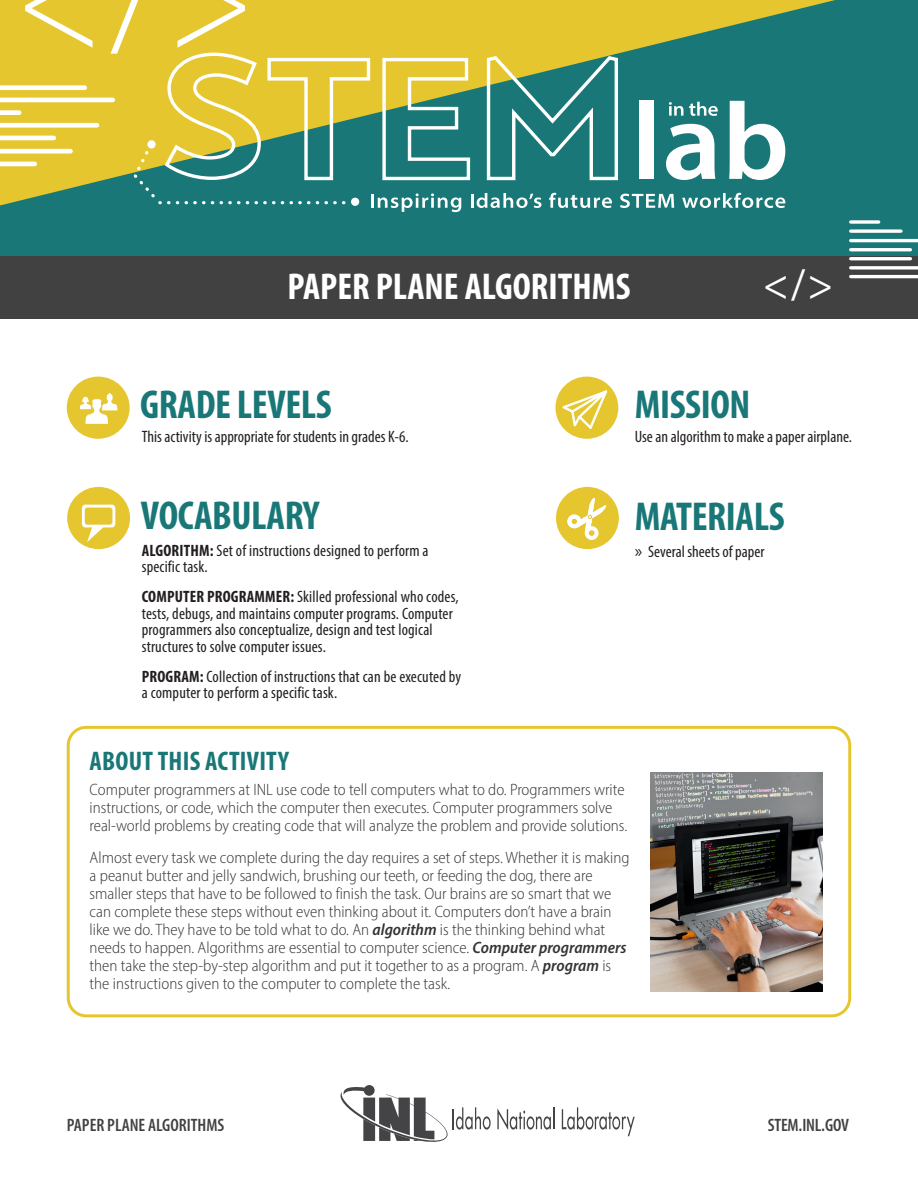
<style>
.page{position:relative;width:918px;height:1188px;background:#fff}
.page>*{position:absolute;margin:0;border:0;box-sizing:border-box;transform-origin:0 0}
.t1{font:300 semi-condensed 148.5px "Myriad Pro";color:#fff}
.t2{font:semi-condensed 43.5px "Myriad Pro";color:#fff}
.t3{font:700 condensed 40.5px "Myriad Pro";letter-spacing:-.01em;color:#197877}
.t4{font:700 condensed 37.5px "Myriad Pro";color:#fff}
.t5{font:700 condensed 27px "Myriad Pro";letter-spacing:.01em;color:#197877}
.t6{font:600 condensed 18px "Myriad Pro";color:#414141}
.t7{font:300 semi-condensed 16.5px/18px "Myriad Pro";color:#333}
.t8{font:condensed 16.5px/16.5px "Myriad Pro";letter-spacing:.01em;color:#231f20}
.s1{font-weight:700}
.s2{font-stretch:normal;font-size:18px}
.s3{font-weight:600;font-style:italic}
</style>
<div class="page">
<div style="left:67px;top:726px;width:784px;height:291px;border:3px solid #e6c62e;border-radius:18px"></div>
<div style="left:0;top:0;width:918px;height:256px;background:#197877"></div>
<div style="left:555px;top:377px;width:63px;height:62px;background:#e6c62e;border-radius:50%"></div>
<svg style="left:0;top:0;width:835px;height:205px;background:#9aa949"></svg>
<div style="left:0;top:256px;width:918px;height:62px;background:#414141"></div>
<div style="left:556px;top:487px;width:63px;height:62px;background:#e6c62e;border-radius:50%"></div>
<div style="left:67px;top:487px;width:63px;height:62px;background:#e6c62e;border-radius:50%"></div>
<div style="left:67px;top:377px;width:63px;height:62px;background:#e6c62e;border-radius:50%"></div>
<svg style="left:567px;top:498px;width:39px;height:42px"></svg>
<svg style="left:80px;top:393px;width:38px;height:31px"></svg>
<svg style="left:82px;top:505px;width:33px;height:37px"></svg>
<svg style="left:497px;top:1107px;width:57px;height:23px"></svg>
<svg style="left:562px;top:1107px;width:73px;height:29px"></svg>
<svg style="left:340px;top:1085px;width:151px;height:57px"></svg>
<svg style="left:162px;top:53px;width:458px;height:129px;background:#89a869"></svg>
<hr style="left:371px;top:194px;width:3px;height:14px;background:#fff">
<svg style="left:378px;top:193px;width:83px;height:19px"></svg>
<svg style="left:471px;top:193px;width:70px;height:15px"></svg>
<svg style="left:549px;top:193px;width:63px;height:15px"></svg>
<svg style="left:620px;top:194px;width:54px;height:14px"></svg>
<svg style="left:682px;top:193px;width:103px;height:15px"></svg>
<div style="left:640px;top:101px;width:14px;height:78px;background:#fff"></div>
<svg style="left:666px;top:124px;width:49px;height:56px"></svg>
<svg style="left:729px;top:101px;width:56px;height:79px"></svg>
<svg style="left:669px;top:102px;width:14px;height:14px"></svg>
<svg style="left:689px;top:102px;width:29px;height:14px"></svg>
<svg style="left:134px;top:144px;width:213px;height:62px;background:#458d7b"></svg>
<div style="left:351px;top:198px;width:8px;height:8px;background:#fff;border-radius:50%"></div>
<div style="left:147px;top:140px;width:9px;height:9px;background:#fff;border-radius:50%"></div>
<hr style="left:0;top:136px;width:54px;height:4px;background:#fff">
<div style="left:0;top:110px;width:19px;height:5px;background:#fff"></div>
<div style="left:0;top:123px;width:97px;height:5px;background:#fff"></div>
<hr style="left:0;top:98px;width:113px;height:4px;background:#fff">
<div style="left:0;top:85px;width:85px;height:5px;background:#fff"></div>
<hr style="left:0;top:162px;width:35px;height:4px;background:#fff">
<div style="left:0;top:149px;width:71px;height:5px;background:#fff"></div>
<hr style="left:851px;top:239px;width:67px;height:3px;background:#fff">
<hr style="left:851px;top:257px;width:59px;height:3px;background:#fff">
<hr style="left:851px;top:248px;width:59px;height:3px;background:#fff">
<svg style="left:851px;top:266px;width:67px;height:4px"></svg>
<hr style="left:851px;top:275px;width:67px;height:3px;background:#fff">
<svg style="left:851px;top:220px;width:28px;height:4px"></svg>
<svg style="left:851px;top:229px;width:50px;height:4px"></svg>
<svg style="left:563px;top:390px;width:44px;height:38px"></svg>
<img style="left:650px;top:773px;width:172px;height:219px">
<p class="t1" style="left:15px;top:-90px;width:242px">&lt; &gt;</p>
<p class="t4" style="left:288px;top:263px;width:344px">PAPER PLANE ALGORITHMS</p>
<p class="t2" style="left:763px;top:257px;width:72px">&lt;/&gt;</p>
<p class="t3" style="left:140px;top:379px;width:193px">GRADE LEVELS</p>
<p class="t3" style="left:635px;top:379px;width:117px">MISSION</p>
<p class="t8" style="left:142px;top:428px;width:268px">This activity is appropriate for students in grades K-6.</p>
<p class="t8" style="left:635px;top:428px;width:219px">Use an algorithm to make a paper airplane.</p>
<p class="t3" style="left:141px;top:491px;width:180px">VOCABULARY</p>
<p class="t3" style="left:635px;top:491px;width:151px">MATERIALS</p>
<p class="t8" style="left:142px;top:542px;width:288px"><span class="s1">ALGORITHM:</span> Set of instructions designed to perform a</p>
<p class="t8" style="left:635px;top:543px;width:131px"><span class="s2">»</span> Several sheets of paper</p>
<p class="t8" style="left:142px;top:558px;width:68px">specific task.</p>
<p class="t8" style="left:142px;top:588px;width:318px"><span class="s1">COMPUTER PROGRAMMER:</span> Skilled professional who codes, tests, debugs, and maintains computer programs. Computer programmers also conceptualize, design and test logical structures to solve computer issues.</p>
<p class="t8" style="left:142px;top:668px;width:321px"><span class="s1">PROGRAM:</span> Collection of instructions that can be executed by a computer to perform a specific task.</p>
<p class="t5" style="left:90px;top:744px;width:201px">ABOUT THIS ACTIVITY</p>
<p class="t7" style="left:90px;top:780px;width:539px">Computer programmers at INL use code to tell computers what to do. Programmers write instructions, or code, which the computer then executes. Computer programmers solve real-world problems by creating code that will analyze the problem and provide solutions.</p>
<p class="t7" style="left:90px;top:848px;width:541px">Almost every task we complete during the day requires a set of steps. Whether it is making a peanut butter and jelly sandwich, brushing our teeth, or feeding the dog, there are smaller steps that have to be followed to finish the task. Our brains are so smart that we can complete these steps without even thinking about it. Computers don’t have a brain like we do. They have to be told what to do. An <span class="s3">algorithm</span> is the thinking behind what needs to happen. Algorithms are essential to computer science. <span class="s3">Computer programmers </span>then take the step-by-step algorithm and put it together to as a program. A <span class="s3">program</span> is the instructions given to the computer to complete the task.</p>
<p class="t6" style="left:67px;top:1114px;width:159px">PAPER PLANE ALGORITHMS</p>
<p class="t6" style="left:768px;top:1114px;width:83px">STEM.INL.GOV</p>
</div>
